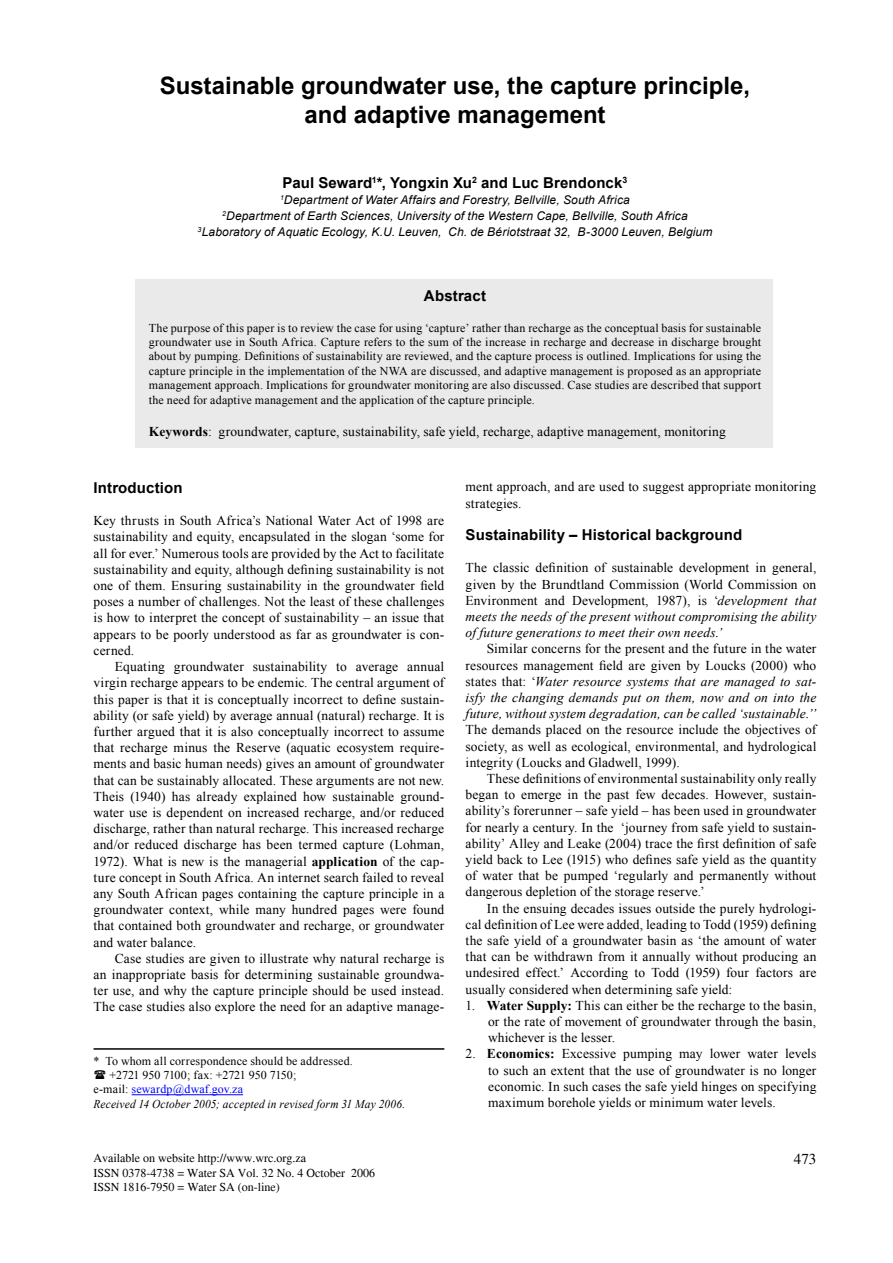
<style>
.page{position:relative;width:893px;height:1263px;background:#fff}
.page>*{position:absolute;margin:0;border:0;box-sizing:border-box;transform-origin:0 0}
.Headline{font:700 24px "Arial";color:#000}
.Author{font:700 15px "Arial";letter-spacing:.01em;color:#000}
.Subhead_1{font:700 15px "Arial";letter-spacing:.01em;color:#000}
.t1{font:15px "Times";color:#000}
.Body_Text{font:13.5px/16.2px "Times New Roman";letter-spacing:.01em;color:#000;text-align:justify}
.Bullet{font:13.5px/16.2px "Times New Roman";letter-spacing:.01em;color:#000;text-align:justify}
.Keywords{font:13.5px "Times New Roman";letter-spacing:.01em;color:#000}
.Abstract{font:12px/14.4px "Times New Roman";letter-spacing:.01em;color:#000;text-align:justify}
.Address{font:italic 12px "Arial";letter-spacing:.01em;color:#000}
.t2{font:12px "Times";color:#000}
.Body_text_2{font:12px "Times New Roman";letter-spacing:.01em;color:#000}
.Body_text_2-2{font:italic 12px "Times New Roman";letter-spacing:.015em;color:#000;scale:.95 1}
.Body_text_2-3{font:12px "Times New Roman";letter-spacing:.015em;color:#00f}
.s1{font-weight:700}
.s2{color:#000}
.s3{font-style:italic}
</style>
<div class="page">
<div style="left:135px;top:279px;width:638px;height:169px;background:#eaeaea"></div>
<hr style="left:132px;top:1094px;width:111px;height:1px;background:#00f">
<hr style="left:94px;top:1048px;width:350px;height:2px;background:#000">
<p class="Headline" style="left:160px;top:70px;width:592px">Sustainable groundwater use, the capture principle,</p>
<p class="Headline" style="left:304px;top:99px;width:303px">and adaptive management</p>
<p class="Author" style="left:282px;top:172px;width:346px">Paul Seward<sup>1</sup>*, Yongxin Xu<sup>2</sup> and Luc Brendonck<sup>3</sup></p>
<p class="Address" style="left:280px;top:192px;width:351px"><sup>1</sup>Department of Water Affairs and Forestry, Bellville, South Africa</p>
<p class="Address" style="left:222px;top:208px;width:467px"><sup>2</sup>Department of Earth Sciences, University of the Western Cape, Bellville, South Africa</p>
<p class="Address" style="left:198px;top:224px;width:516px"><sup>3</sup>Laboratory of Aquatic Ecology, K.U. Leuven, Ch. de Bériotstraat 32, B-3000 Leuven, Belgium</p>
<p class="Author" style="left:424px;top:286px;width:64px">Abstract</p>
<p class="Abstract" style="left:149px;top:320px;width:614px">The purpose of this paper is to review the case for using ‘capture’ rather than recharge as the conceptual basis for sustainable groundwater use in South Africa. Capture refers to the sum of the increase in recharge and decrease in discharge brought about by pumping. Definitions of sustainability are reviewed, and the capture process is outlined. Implications for using the capture principle in the implementation of the NWA are discussed, and adaptive management is proposed as an appropriate management approach. Implications for groundwater monitoring are also discussed. Case studies are described that support the need for adaptive management and the application of the capture principle.</p>
<p class="Keywords" style="left:149px;top:422px;width:578px"><span class="s1">Keywords</span>: groundwater, capture, sustainability, safe yield, recharge, adaptive management, monitoring</p>
<p class="Subhead_1" style="left:94px;top:478px;width:91px">Introduction</p>
<p class="Body_Text" style="left:94px;top:512px;width:352px">Key thrusts in South Africa’s National Water Act of 1998 are sustainability and equity, encapsulated in the slogan ‘some for all for ever.’ Numerous tools are provided by the Act to facilitate sustainability and equity, although defining sustainability is not one of them. Ensuring sustainability in the groundwater field poses a number of challenges. Not the least of these challenges is how to interpret the concept of sustainability – an issue that appears to be poorly understood as far as groundwater is con&shy;cerned.</p>
<p class="Body_Text" style="left:94px;top:658px;width:352px;text-indent:21px">Equating groundwater sustainability to average annual virgin recharge appears to be endemic. The central argument of this paper is that it is conceptually incorrect to define sustain&shy;ability (or safe yield) by average annual (natural) recharge. It is further argued that it is also conceptually incorrect to assume that recharge minus the Reserve (aquatic ecosystem require&shy;ments and basic human needs) gives an amount of groundwater that can be sustainably allocated. These arguments are not new.<br>Theis (1940) has already explained how sustainable ground&shy;water use is dependent on increased recharge, and/or reduced discharge, rather than natural recharge. This increased recharge and/or reduced discharge has been termed capture (Lohman, 1972). What is new is the managerial <span class="s1">application</span> of the cap&shy;ture concept in South Africa. An internet search failed to reveal any South African pages containing the capture principle in a groundwater context, while many hundred pages were found that contained both groundwater and recharge, or groundwater and water balance.</p>
<p class="Body_Text" style="left:94px;top:950px;width:352px;text-indent:21px">Case studies are given to illustrate why natural recharge is an inappropriate basis for determining sustainable groundwa&shy;ter use, and why the capture principle should be used instead.<br>The case studies also explore the need for an adaptive manage-</p>
<p class="Body_text_2" style="left:94px;top:1052px;width:261px">* To whom all correspondence should be addressed.</p>
<p class="Body_text_2" style="left:110px;top:1067px;width:188px">+2721 950 7100; fax: +2721 950 7150;</p>
<p class="Body_text_2-3" style="left:94px;top:1081px;width:151px"><span class="s2">e-mail:</span> sewardp@dwaf.gov.za</p>
<p class="Body_text_2-2" style="left:94px;top:1095px;width:330px">Received 14 October 2005; accepted in revised form 31 May 2006.</p>
<p class="t2" style="left:94px;top:1151px;width:214px">Available on website http://www.wrc.org.za</p>
<p class="t2" style="left:94px;top:1165px;width:283px">ISSN 0378-4738 = Water SA Vol. 32 No. 4 October 2006</p>
<p class="t2" style="left:94px;top:1180px;width:188px">ISSN 1816-7950 = Water SA (on-line)</p>
<p class="Body_Text" style="left:466px;top:478px;width:352px">ment approach, and are used to suggest appropriate monitoring strategies.</p>
<p class="Subhead_1" style="left:466px;top:525px;width:278px">Sustainability – Historical background</p>
<p class="Body_Text" style="left:466px;top:559px;width:352px">The classic definition of sustainable development in general, given by the Brundtland Commission (World Commission on Environment and Development, 1987), is ‘<span class="s3">development that meets the needs of the present without compromising the ability of future generations to meet their own needs.’</span></p>
<p class="Body_Text" style="left:466px;top:640px;width:352px;text-indent:21px">Similar concerns for the present and the future in the water resources management field are given by Loucks (2000) who states that: ‘<span class="s3">Water resource systems that are managed to sat&shy;isfy the changing demands put on them, now and on into the future, without system degradation, can be called ‘sustainable.’’ </span>The demands placed on the resource include the objectives of society, as well as ecological, environmental, and hydrological integrity (Loucks and Gladwell, 1999).</p>
<p class="Body_Text" style="left:466px;top:770px;width:352px;text-indent:21px">These definitions of environmental sustainability only really began to emerge in the past few decades. However, sustain&shy;ability’s forerunner – safe yield – has been used in groundwater for nearly a century. In the ‘journey from safe yield to sustain&shy;ability’ Alley and Leake (2004) trace the first definition of safe yield back to Lee (1915) who defines safe yield as the quantity of water that be pumped ‘regularly and permanently without dangerous depletion of the storage reserve.’</p>
<p class="Body_Text" style="left:466px;top:900px;width:352px;text-indent:21px">In the ensuing decades issues outside the purely hydrologi&shy;cal definition of Lee were added, leading to Todd (1959) defining the safe yield of a groundwater basin as ‘the amount of water that can be withdrawn from it annually without producing an undesired effect.’ According to Todd (1959) four factors are usually considered when determining safe yield:</p>
<p class="Bullet" style="left:488px;top:997px;width:330px;text-indent:-22px">1. <span class="s1">Water Supply:</span> This can either be the recharge to the basin, or the rate of movement of groundwater through the basin, whichever is the lesser.</p>
<p class="Bullet" style="left:488px;top:1045px;width:330px;text-indent:-22px">2. <span class="s1">Economics:</span> Excessive pumping may lower water levels to such an extent that the use of groundwater is no longer economic. In such cases the safe yield hinges on specifying maximum borehole yields or minimum water levels.</p>
<p class="t1" style="left:794px;top:1150px;width:24px">473</p>
</div>
